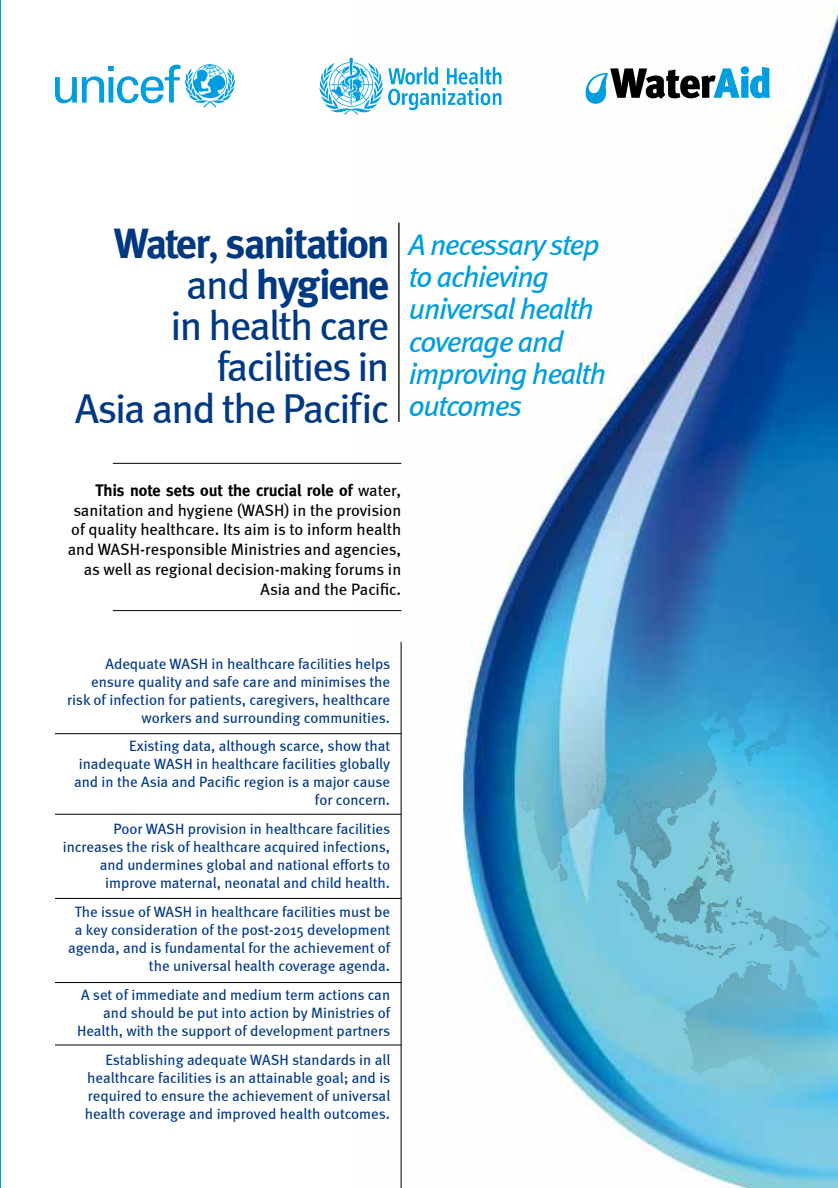
<style>
.page{position:relative;width:838px;height:1188px;background:#fff}
.page>*{position:absolute;margin:0;border:0;box-sizing:border-box;transform-origin:0 0}
.t1{font:41.7px/41.1px "Meta Book LF";letter-spacing:-.04em;color:#003882;text-align:right}
.t2{font:700 41.7px/41.1px "Meta";letter-spacing:-.04em;color:#003882;text-align:right}
.t3{font:italic 29.85px/32.2px "Meta Book LF";letter-spacing:-.045em;color:#009ee0}
.t4{font:16.5px/19.8px "Meta";color:#000;text-align:right}
.t5{font:15px/18px "Meta";color:#003882;text-align:right}
.s1{font-family:"Meta Book LF";font-weight:400}
.s2{font-weight:700}
</style>
<div class="page">
<hr style="left:0;top:0;width:1px;height:1188px;background:#009ee0">
<img style="left:355px;top:5px;width:483px;height:1183px">
<hr style="left:398px;top:223px;width:2px;height:199px;background:#000">
<hr style="left:401px;top:642px;width:1px;height:546px;background:#000">
<hr style="left:113px;top:463px;width:288px;height:1px;background:#000">
<hr style="left:113px;top:610px;width:288px;height:1px;background:#000">
<hr style="left:55px;top:733px;width:346px;height:1px;background:#000">
<hr style="left:55px;top:814px;width:346px;height:1px;background:#000">
<hr style="left:55px;top:898px;width:346px;height:1px;background:#000">
<hr style="left:55px;top:982px;width:346px;height:1px;background:#000">
<hr style="left:55px;top:1045px;width:346px;height:1px;background:#000">
<svg style="left:585px;top:66px;width:185px;height:38px"></svg>
<svg style="left:55px;top:64px;width:180px;height:43px"></svg>
<img style="left:319px;top:56px;width:185px;height:60px">
<h1 class="t2" style="left:114px;top:223px;width:277px">Water<span class="s1">,</span> sanitation <span class="s1">and</span> hygiene</h1>
<h1 class="t1" style="left:75px;top:305px;width:316px">in health care facilities in<br>Asia and the Pacific</h1>
<h2 class="t3" style="left:409px;top:228px;width:199px">A necessary step to achieving universal health coverage and improving health outcomes</h2>
<p class="t4" style="left:68px;top:480px;width:335px"><span class="s2">This note sets out the crucial role of</span> water, sanitation and hygiene (WASH) in the provision of quality healthcare. Its aim is to inform health and WASH-responsible Ministries and agencies, as well as regional decision-making forums in Asia and the Pacific.</p>
<p class="t5" style="left:67px;top:654px;width:325px">Adequate WASH in healthcare facilities helps ensure quality and safe care and minimises the risk of infection for patients, caregivers, healthcare workers and surrounding communities.</p>
<p class="t5" style="left:74px;top:737px;width:318px">Existing data, although scarce, show that inadequate WASH in healthcare facilities globally and in the Asia and Pacific region is a major cause for concern.</p>
<p class="t5" style="left:63px;top:820px;width:329px">Poor WASH provision in healthcare facilities increases the risk of healthcare acquired infections, and undermines global and national efforts to improve maternal, neonatal and child health.</p>
<p class="t5" style="left:68px;top:903px;width:324px">The issue of WASH in healthcare facilities must be a key consideration of the post-2015 development agenda, and is fundamental for the achievement of the universal health coverage agenda.</p>
<p class="t5" style="left:77px;top:985px;width:315px">A set of immediate and medium term actions can and should be put into action by Ministries of<br>Health, with the support of development partners</p>
<p class="t5" style="left:85px;top:1050px;width:307px;text-align:justify;text-indent:21px">Establishing adequate WASH standards in all healthcare facilities is an attainable goal; and is required to ensure the achievement of universal health coverage and improved health outcomes.</p>
</div>
